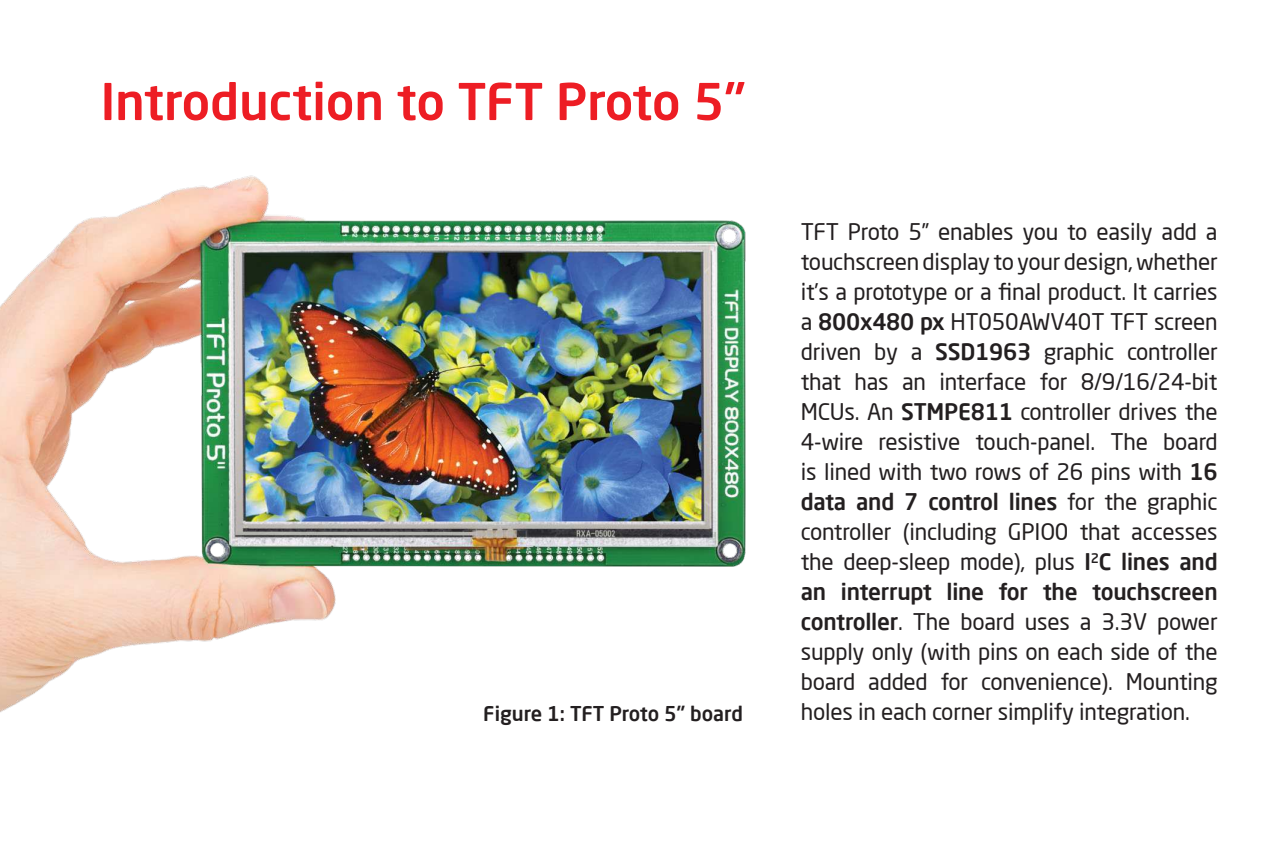
<style>
.page{position:relative;width:1276px;height:851px;background:#fff}
.page>*{position:absolute;margin:0;border:0;box-sizing:border-box;transform-origin:0 0}
.t1{font:500 50px "Neo Sans Pro";color:#ed1d24}
.t2{font:22.5px/30px "Neo Sans Pro";letter-spacing:-.01em;color:#231f20;text-align:justify}
.t3{font:500 20px "Neo Sans Pro";color:#231f20}
.s1{font-weight:500}
</style>
<div class="page">
<img style="left:0;top:175px;width:745px;height:538px">
<h1 class="t1" style="left:101px;top:81px;width:646px">Introduction to TFT Proto 5”</h1>
<p class="t3" style="left:483px;top:705px;width:261px">Figure 1: TFT Proto 5” board</p>
<p class="t2" style="left:801px;top:219px;width:418px">TFT Proto 5” enables you to easily add a touchscreen display to your design, whether it’s a prototype or a final product. It carries a <span class="s1">800x480 px</span> HT050AWV40T TFT screen driven by a <span class="s1">SSD1963</span> graphic controller that has an interface for 8/9/16/24-bit MCUs. An <span class="s1">STMPE811</span> controller drives the 4-wire resistive touch-panel. The board is lined with two rows of 26 pins with <span class="s1">16 data and 7 control lines</span> for the graphic controller (including GPIO0 that accesses the deep-sleep mode), plus <span class="s1">I</span><sup>2</sup><span class="s1">C lines and an interrupt line for the touchscreen controller</span>. The board uses a 3.3V power supply only (with pins on each side of the board added for convenience). Mounting holes in each corner simplify integration.</p>
</div>
